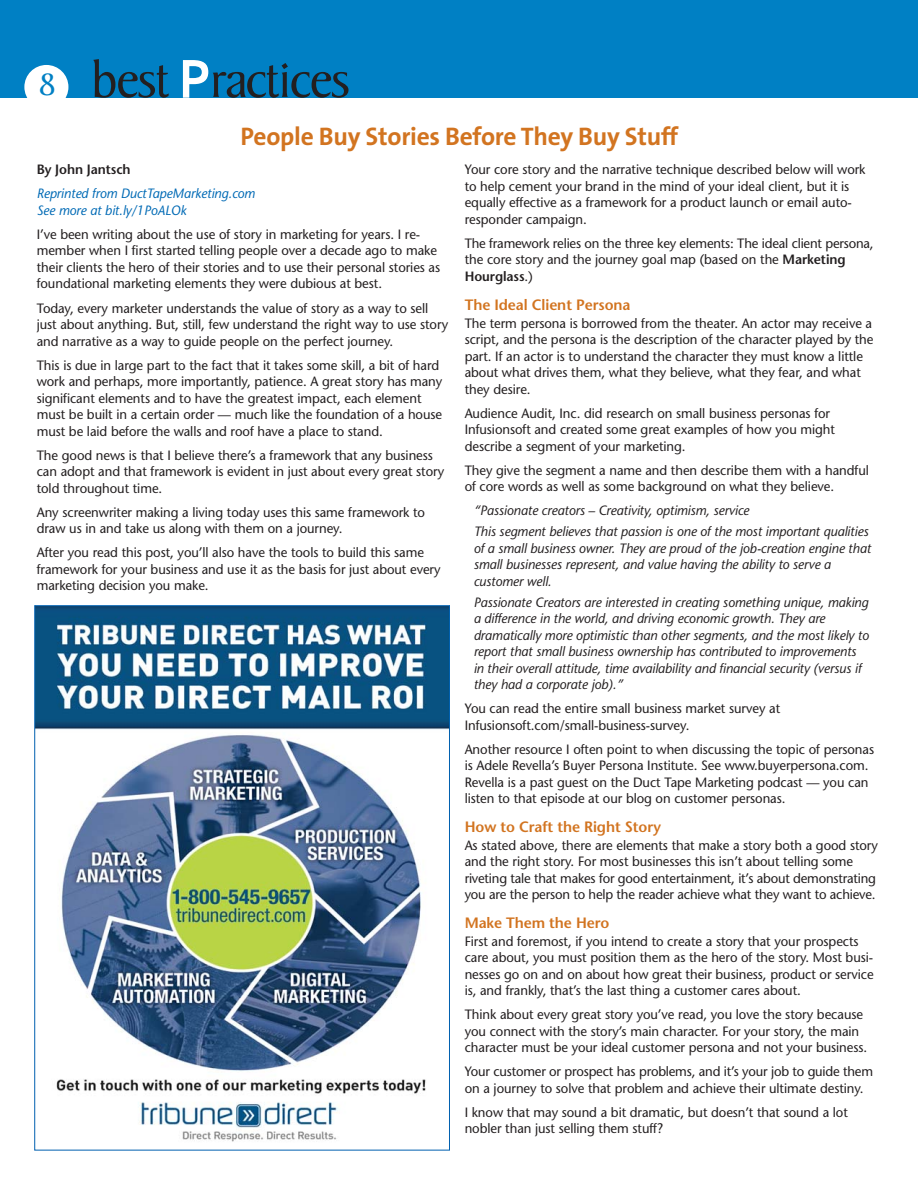
<style>
.page{position:relative;width:918px;height:1190px;background:#fff}
.page>*{position:absolute;margin:0;border:0;box-sizing:border-box;transform-origin:0 0}
.t1{font:54px "Baker Signet";letter-spacing:-.035em;color:#231f20}
.t2{font:700 25.5px "The Sans";letter-spacing:-.01em;color:#d27420}
.t3{font:600 15px "Stone Sans";letter-spacing:-.005em;color:#d27420}
.t4{font:13.5px/16.5px "Stone Sans";letter-spacing:-.005em;color:#231f20}
.t5{font:italic 13.5px/16.5px "Stone Sans";letter-spacing:-.005em;color:#231f20}
.t6{font:italic 13.5px/16.5px "Stone Sans";letter-spacing:-.005em;color:#006ab5}
.t7{font:600 13.5px "Stone Sans";letter-spacing:-.005em;color:#231f20}
.s1{font-size:33.15px;color:#0080c4}
.s2{font-family:"SIL Hei Med Jian";color:#fff}
.s3{font-weight:600}
</style>
<div class="page">
<div style="left:0;top:0;width:917px;height:98px;background:#0080c4"></div>
<div style="left:24px;top:65px;width:44px;height:44px;background:#fff;border-radius:50%"></div>
<img style="left:36px;top:607px;width:411px;height:535px">
<h1 class="t1" style="left:38px;top:59px;width:313px"><span class="s1">8</span> best <span class="s2">P</span>ractices</h1>
<h2 class="t2" style="left:240px;top:126px;width:439px">People Buy Stories Before They Buy Stuff</h2>
<p class="t7" style="left:37px;top:164px;width:95px">By John Jantsch</p>
<p class="t6" style="left:37px;top:187px;width:220px">Reprinted from DuctTapeMarketing.com<br>See more at bit.ly/1PoALOk</p>
<p class="t4" style="left:37px;top:227px;width:405px">I’ve been writing about the use of story in marketing for years. I re&shy;member when I first started telling people over a decade ago to make their clients the hero of their stories and to use their personal stories as foundational marketing elements they were dubious at best.</p>
<p class="t4" style="left:37px;top:301px;width:413px">Today, every marketer understands the value of story as a way to sell just about anything. But, still, few understand the right way to use story and narrative as a way to guide people on the perfect journey.</p>
<p class="t4" style="left:37px;top:358px;width:407px">This is due in large part to the fact that it takes some skill, a bit of hard work and perhaps, more importantly, patience. A great story has many significant elements and to have the greatest impact, each element must be built in a certain order — much like the foundation of a house must be laid before the walls and roof have a place to stand.</p>
<p class="t4" style="left:37px;top:448px;width:409px">The good news is that I believe there’s a framework that any business can adopt and that framework is evident in just about every great story told throughout time.</p>
<p class="t4" style="left:37px;top:505px;width:390px">Any screenwriter making a living today uses this same framework to draw us in and take us along with them on a journey.</p>
<p class="t4" style="left:37px;top:545px;width:405px">After you read this post, you’ll also have the tools to build this same framework for your business and use it as the basis for just about every marketing decision you make.</p>
<p class="t4" style="left:464px;top:163px;width:402px">Your core story and the narrative technique described below will work to help cement your brand in the mind of your ideal client, but it is equally effective as a framework for a product launch or email auto&shy;responder campaign.</p>
<p class="t4" style="left:464px;top:236px;width:410px">The framework relies on the three key elements: The ideal client persona, the core story and the journey goal map (based on the <span class="s3">Marketing<br>Hourglass</span>.)</p>
<p class="t3" style="left:464px;top:298px;width:167px">The Ideal Client Persona</p>
<p class="t4" style="left:464px;top:316px;width:410px">The term persona is borrowed from the theater. An actor may receive a script, and the persona is the description of the character played by the part. If an actor is to understand the character they must know a little about what drives them, what they believe, what they fear, and what they desire.</p>
<p class="t4" style="left:464px;top:406px;width:371px">Audience Audit, Inc. did research on small business personas for<br>Infusionsoft and created some great examples of how you might describe a segment of your marketing.</p>
<p class="t4" style="left:464px;top:463px;width:405px">They give the segment a name and then describe them with a handful of core words as well as some background on what they believe.</p>
<p class="t5" style="left:473px;top:501px;width:396px;line-height:21px">“Passionate creators – Creativity, optimism, service<br>This segment believes that passion is one of the most important qualities</p>
<p class="t5" style="left:473px;top:541px;width:399px">of a small business owner. They are proud of the job-creation engine that small businesses represent, and value having the ability to serve a customer well.</p>
<p class="t5" style="left:473px;top:595px;width:396px">Passionate Creators are interested in creating something unique, making a difference in the world, and driving economic growth. They are dramatically more optimistic than other segments, and the most likely to report that small business ownership has contributed to improvements in their overall attitude, time availability and financial security (versus if they had a corporate job).”</p>
<p class="t4" style="left:464px;top:701px;width:317px">You can read the entire small business market survey at<br>Infusionsoft.com/small-business-survey.</p>
<p class="t4" style="left:464px;top:742px;width:411px">Another resource I often point to when discussing the topic of personas is Adele Revella’s Buyer Persona Institute. See www.buyerpersona.com.<br>Revella is a past guest on the Duct Tape Marketing podcast — you can listen to that episode at our blog on customer personas.</p>
<p class="t3" style="left:464px;top:820px;width:198px">How to Craft the Right Story</p>
<p class="t4" style="left:464px;top:838px;width:414px">As stated above, there are elements that make a story both a good story and the right story. For most businesses this isn’t about telling some riveting tale that makes for good entertainment, it’s about demonstrating you are the person to help the reader achieve what they want to achieve.</p>
<p class="t3" style="left:464px;top:916px;width:146px">Make Them the Hero</p>
<p class="t4" style="left:464px;top:934px;width:410px">First and foremost, if you intend to create a story that your prospects care about, you must position them as the hero of the story. Most busi&shy;nesses go on and on about how great their business, product or service is, and frankly, that’s the last thing a customer cares about.</p>
<p class="t4" style="left:464px;top:1007px;width:404px">Think about every great story you’ve read, you love the story because you connect with the story’s main character. For your story, the main character must be your ideal customer persona and not your business.</p>
<p class="t4" style="left:464px;top:1064px;width:409px">Your customer or prospect has problems, and it’s your job to guide them on a journey to solve that problem and achieve their ultimate destiny.</p>
<p class="t4" style="left:464px;top:1105px;width:384px">I know that may sound a bit dramatic, but doesn’t that sound a lot nobler than just selling them stuff?</p>
</div>
